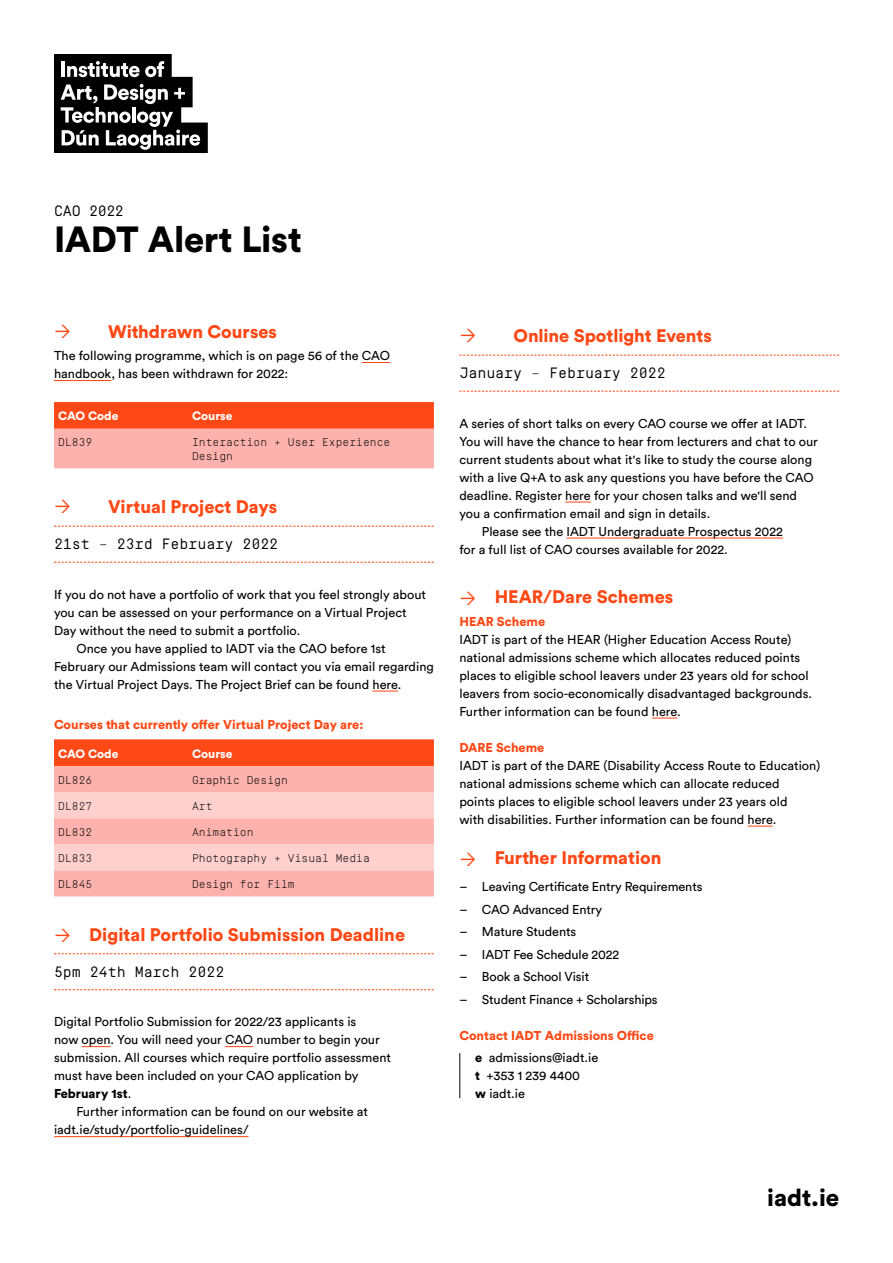
<style>
.page{position:relative;width:893px;height:1263px;background:#fff}
.page>*{position:absolute;margin:0;border:0;box-sizing:border-box;transform-origin:0 0}
.Course_heading{font:900 36px "Circular Std";letter-spacing:-.01em;color:#000}
.body_no_indent{font:900 24px "Circular Std";color:#000}
.Course_heading-2{font:900 18px "Circular Std";color:#fe4815}
.tagline{font:15px "Simplon Mono";letter-spacing:-.01em;color:#000}
.ba_hons_2{font:15px "Simplon Mono";letter-spacing:-.035em;color:#000}
.t1{font:12.75px/18px "Circular Std";color:#000}
.Sub-heading_2_-_Pink{font:900 12.75px "Circular Std";color:#fe4815}
.Table_heading{font:900 12px "Circular Std";color:#fff}
.Table_text{font:300 11.25px/13.5px "Simplon Mono";color:#000}
.s1{font-weight:900}
</style>
<div class="page">
<svg style="left:362px;top:362px;width:28px;height:1px"></svg>
<hr style="left:54px;top:380px;width:57px;height:1px;background:#fe4815">
<svg style="left:54px;top:526px;width:380px;height:1px"></svg>
<svg style="left:54px;top:562px;width:380px;height:1px"></svg>
<svg style="left:372px;top:690px;width:26px;height:1px"></svg>
<svg style="left:54px;top:953px;width:380px;height:1px"></svg>
<svg style="left:54px;top:989px;width:380px;height:1px"></svg>
<svg style="left:82px;top:1046px;width:29px;height:1px"></svg>
<svg style="left:225px;top:1046px;width:28px;height:1px"></svg>
<hr style="left:54px;top:1136px;width:195px;height:1px;background:#fe4815">
<svg style="left:54px;top:402px;width:380px;height:66px"></svg>
<div style="left:54px;top:739px;width:380px;height:27px;background:#fe4815"></div>
<div style="left:54px;top:766px;width:380px;height:130px;background:#fdb2ad"></div>
<svg style="left:54px;top:792px;width:380px;height:78px"></svg>
<svg style="left:459px;top:355px;width:380px;height:1px"></svg>
<svg style="left:459px;top:391px;width:380px;height:1px"></svg>
<svg style="left:565px;top:501px;width:26px;height:1px"></svg>
<hr style="left:566px;top:537px;width:217px;height:1px;background:#fe4815">
<svg style="left:652px;top:717px;width:25px;height:1px"></svg>
<svg style="left:747px;top:825px;width:26px;height:1px"></svg>
<svg style="left:54px;top:54px;width:154px;height:99px"></svg>
<hr style="left:459px;top:1053px;width:1px;height:45px;background:#000">
<p class="ba_hons_2" style="left:54px;top:203px;width:72px">CAO 2022</p>
<p class="Course_heading" style="left:54px;top:215px;width:249px">IADT Alert List</p>
<p class="Course_heading-2" style="left:108px;top:319px;width:170px">Withdrawn Courses</p>
<p class="t1" style="left:54px;top:346px;width:338px">The following programme, which is on page 56 of the CAO handbook, has been withdrawn for 2022:</p>
<p class="Table_heading" style="left:58px;top:408px;width:62px">CAO Code</p>
<p class="Table_heading" style="left:192px;top:408px;width:42px">Course</p>
<p class="Table_text" style="left:58px;top:436px;width:36px">DL839</p>
<p class="Table_text" style="left:192px;top:436px;width:200px">Interaction + User Experience<br>Design</p>
<p class="Course_heading-2" style="left:108px;top:495px;width:171px">Virtual Project Days</p>
<p class="tagline" style="left:54px;top:536px;width:226px">21st – 23rd February 2022</p>
<p class="t1" style="left:54px;top:585px;width:374px">If you do not have a portfolio of work that you feel strongly about you can be assessed on your performance on a Virtual Project<br>Day without the need to submit a portfolio.</p>
<p class="t1" style="left:54px;top:639px;width:381px;text-indent:23px">Once you have applied to IADT via the CAO before 1st<br>February our Admissions team will contact you via email regarding the Virtual Project Days. The Project Brief can be found here.</p>
<p class="Sub-heading_2_-_Pink" style="left:54px;top:716px;width:311px">Courses that currently offer Virtual Project Day are:</p>
<p class="Table_heading" style="left:58px;top:745px;width:62px">CAO Code</p>
<p class="Table_heading" style="left:192px;top:745px;width:42px">Course</p>
<p class="Table_text" style="left:58px;top:773px;width:36px">DL826</p>
<p class="Table_text" style="left:192px;top:773px;width:97px">Graphic Design</p>
<p class="Table_text" style="left:58px;top:799px;width:36px">DL827</p>
<p class="Table_text" style="left:192px;top:799px;width:22px">Art</p>
<p class="Table_text" style="left:58px;top:825px;width:36px">DL832</p>
<p class="Table_text" style="left:192px;top:825px;width:63px">Animation</p>
<p class="Table_text" style="left:58px;top:851px;width:36px">DL833</p>
<p class="Table_text" style="left:192px;top:851px;width:179px">Photography + Visual Media</p>
<p class="Table_text" style="left:58px;top:877px;width:36px">DL845</p>
<p class="Table_text" style="left:192px;top:877px;width:104px">Design for Film</p>
<p class="Course_heading-2" style="left:89px;top:922px;width:317px">Digital Portfolio Submission Deadline</p>
<p class="tagline" style="left:54px;top:963px;width:172px">5pm 24th March 2022</p>
<p class="t1" style="left:54px;top:1012px;width:339px">Digital Portfolio Submission for 2022/23 applicants is<br>now open. You will need your CAO number to begin your submission. All courses which require portfolio assessment must have been included on your CAO application by <span class="s1">February 1st</span>.</p>
<p class="t1" style="left:54px;top:1102px;width:316px;text-indent:23px">Further information can be found on our website at iadt.ie/study/portfolio-guidelines/</p>
<p class="Course_heading-2" style="left:513px;top:324px;width:200px">Online Spotlight Events</p>
<p class="tagline" style="left:459px;top:365px;width:208px">January – February 2022</p>
<p class="t1" style="left:459px;top:414px;width:360px">A series of short talks on every CAO course we offer at IADT.<br>You will have the chance to hear from lecturers and chat to our current students about what it's like to study the course along with a live Q+A to ask any questions you have before the CAO deadline. Register here for your chosen talks and we'll send you a confirmation email and sign in details.</p>
<p class="t1" style="left:459px;top:522px;width:325px;text-indent:23px">Please see the IADT Undergraduate Prospectus 2022 for a full list of CAO courses available for 2022.</p>
<p class="Course_heading-2" style="left:495px;top:585px;width:180px">HEAR/Dare Schemes</p>
<p class="Sub-heading_2_-_Pink" style="left:459px;top:613px;width:87px">HEAR Scheme</p>
<p class="t1" style="left:459px;top:630px;width:354px">IADT is part of the HEAR (Higher Education Access Route) national admissions scheme which allocates reduced points places to eligible school leavers under 23 years old for school leavers from socio-economically disadvantaged backgrounds.<br>Further information can be found here.</p>
<p class="Sub-heading_2_-_Pink" style="left:459px;top:739px;width:86px">DARE Scheme</p>
<p class="t1" style="left:459px;top:756px;width:362px">IADT is part of the DARE (Disability Access Route to Education) national admissions scheme which can allocate reduced<br>points places to eligible school leavers under 23 years old<br>with disabilities. Further information can be found here.</p>
<p class="Course_heading-2" style="left:495px;top:846px;width:168px">Further Information</p>
<p class="t1" style="left:459px;top:877px;width:245px">– Leaving Certificate Entry Requirements</p>
<p class="t1" style="left:459px;top:900px;width:144px">– CAO Advanced Entry</p>
<p class="t1" style="left:459px;top:922px;width:118px">– Mature Students</p>
<p class="t1" style="left:459px;top:945px;width:161px">– IADT Fee Schedule 2022</p>
<p class="t1" style="left:459px;top:967px;width:131px">– Book a School Visit</p>
<p class="t1" style="left:459px;top:990px;width:200px">– Student Finance + Scholarships</p>
<p class="Sub-heading_2_-_Pink" style="left:459px;top:1027px;width:196px">Contact IADT Admissions Office</p>
<p class="t1" style="left:475px;top:1048px;width:124px"><span class="s1">e</span> admissions@iadt.ie</p>
<p class="t1" style="left:475px;top:1066px;width:106px"><span class="s1">t</span> +353 1 239 4400</p>
<p class="t1" style="left:475px;top:1084px;width:51px"><span class="s1">w</span> iadt.ie</p>
<p class="body_no_indent" style="left:767px;top:1182px;width:74px">iadt.ie</p>
</div>
